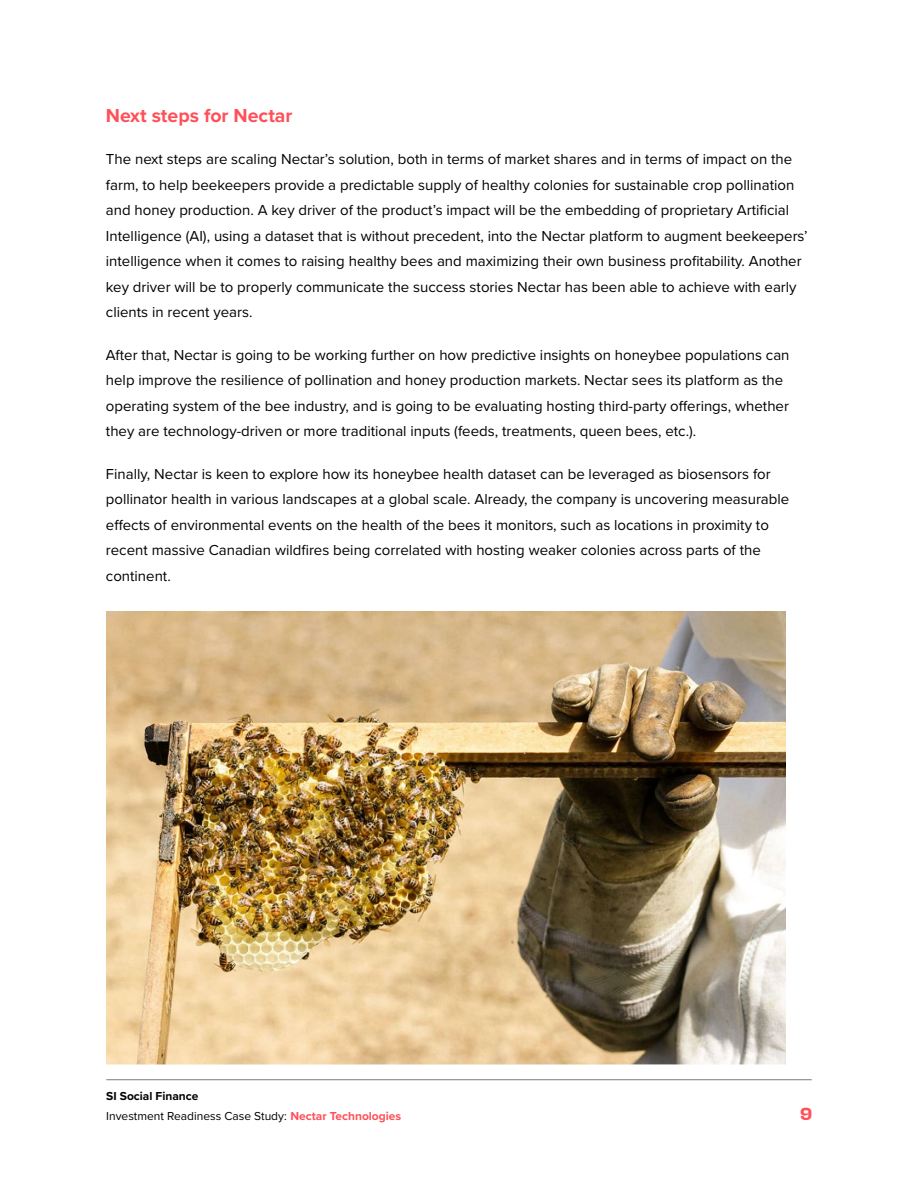
<style>
.page{position:relative;width:918px;height:1188px;background:#fff}
.page>*{position:absolute;margin:0;border:0;box-sizing:border-box;transform-origin:0 0}
.t1{font:700 19.5px "Proxima Nova";color:#ff5059}
.t2{font:15px/25.5px "Proxima Nova";color:#000}
.t3{font:700 15px "Media Sans";color:#ff5059}
.t4{font:12px "Proxima Nova";color:#000}
.t5{font:700 12px "Proxima Nova";color:#000}
.s1{font-weight:700;color:#ff5059}
</style>
<div class="page">
<hr style="left:106px;top:1079px;width:706px;height:1px;background:#797a7d">
<img style="left:106px;top:611px;width:679px;height:454px">
<h1 class="t1" style="left:106px;top:101px;width:188px">Next steps for Nectar</h1>
<p class="t2" style="left:106px;top:146px;width:703px">The next steps are scaling Nectar’s solution, both in terms of market shares and in terms of impact on the farm, to help beekeepers provide a predictable supply of healthy colonies for sustainable crop pollination and honey production. A key driver of the product’s impact will be the embedding of proprietary Artificial Intelligence (AI), using a dataset that is without precedent, into the Nectar platform to augment beekeepers’ intelligence when it comes to raising healthy bees and maximizing their own business profitability. Another key driver will be to properly communicate the success stories Nectar has been able to achieve with early clients in recent years.</p>
<p class="t2" style="left:106px;top:341px;width:685px">After that, Nectar is going to be working further on how predictive insights on honeybee populations can help improve the resilience of pollination and honey production markets. Nectar sees its platform as the operating system of the bee industry, and is going to be evaluating hosting third-party offerings, whether they are technology-driven or more traditional inputs (feeds, treatments, queen bees, etc.).</p>
<p class="t2" style="left:106px;top:460px;width:685px">Finally, Nectar is keen to explore how its honeybee health dataset can be leveraged as biosensors for pollinator health in various landscapes at a global scale. Already, the company is uncovering measurable effects of environmental events on the health of the bees it monitors, such as locations in proximity to recent massive Canadian wildfires being correlated with hosting weaker colonies across parts of the continent.</p>
<p class="t5" style="left:106px;top:1087px;width:94px">SI Social Finance</p>
<p class="t4" style="left:106px;top:1107px;width:296px">Investment Readiness Case Study: <span class="s1">Nectar Technologies</span></p>
<p class="t3" style="left:800px;top:1105px;width:13px">9</p>
</div>
